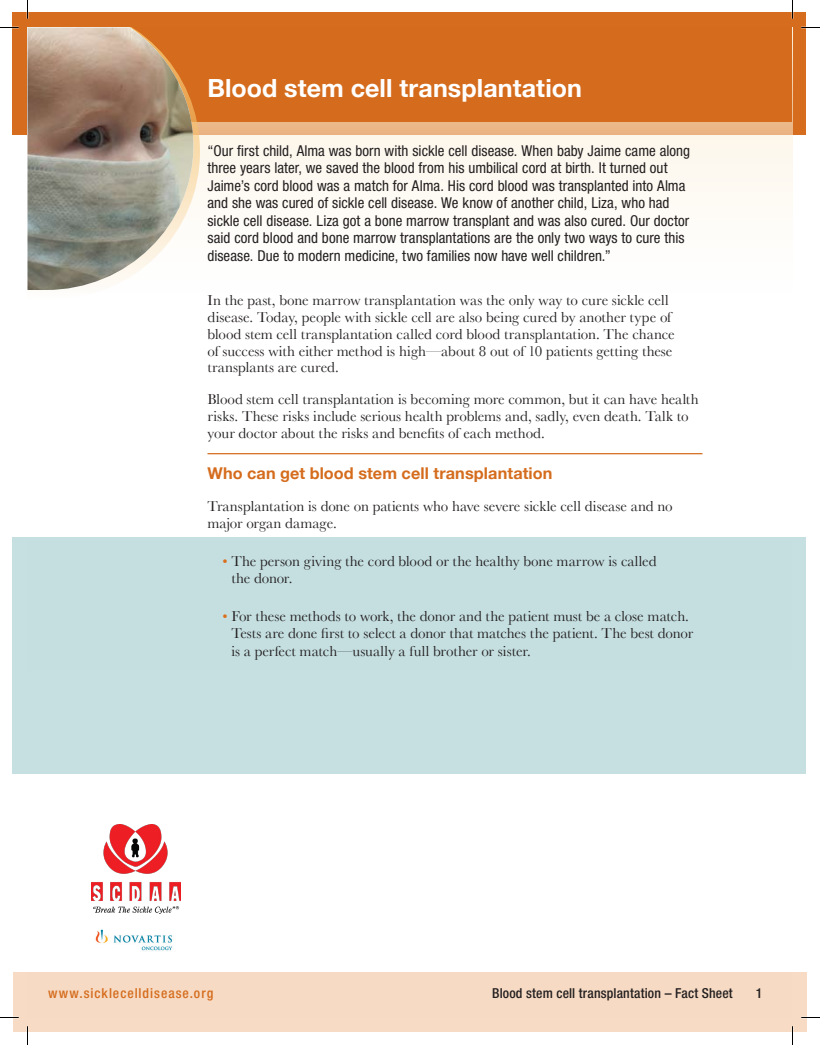
<style>
.page{position:relative;width:820px;height:1045px;background:#fff}
.page>*{position:absolute;margin:0;border:0;box-sizing:border-box;transform-origin:0 0}
.t1{font:700 25px "Helvetica Neue";letter-spacing:.005em;color:#fff}
.t2{font:700 16.25px "Helvetica Neue";letter-spacing:.005em;color:#d56c1d}
.t3{font:15px/16.9px "Baskerville";color:#231f20}
.t4{font:condensed 15px/17.5px "Helvetica Neue";letter-spacing:.005em;color:#231f20}
.t5{font:500 condensed 13.75px "Helvetica Neue";letter-spacing:.01em;color:#231f20}
.t6{font:500 condensed 13.75px "Helvetica Neue";letter-spacing:.07em;color:#d56c1d}
.s1{font-size:14.75px;color:#da701e}
</style>
<div class="page">
<div style="left:12px;top:12px;width:794px;height:123px;background:#d66d1e"></div>
<div style="left:12px;top:538px;width:794px;height:236px;background:#c6e0e2"></div>
<div style="left:13px;top:972px;width:794px;height:60px;background:#f7dbc4"></div>
<svg style="left:200px;top:122px;width:592px;height:78px;fill:#fdf8ef"></svg>
<svg style="left:193px;top:108px;width:7px;height:92px"></svg>
<img style="left:28px;top:28px;width:165px;height:262px">
<hr style="left:208px;top:453px;width:494px;height:1px;background:#d56c1d">
<img style="left:91px;top:825px;width:90px;height:88px">
<img style="left:95px;top:929px;width:78px;height:22px">
<svg style="left:0;top:27px;width:19px;height:1px"></svg>
<svg style="left:801px;top:27px;width:19px;height:1px"></svg>
<svg style="left:0;top:1017px;width:19px;height:1px"></svg>
<svg style="left:801px;top:1017px;width:19px;height:1px"></svg>
<svg style="left:27px;top:0;width:1px;height:19px"></svg>
<svg style="left:27px;top:1026px;width:1px;height:19px"></svg>
<svg style="left:792px;top:0;width:1px;height:19px"></svg>
<svg style="left:792px;top:1026px;width:1px;height:19px"></svg>
<p class="t1" style="left:208px;top:72px;width:376px">Blood stem cell transplantation</p>
<p class="t4" style="left:208px;top:141px;width:484px">“Our first child, Alma was born with sickle cell disease. When baby Jaime came along three years later, we saved the blood from his umbilical cord at birth. It turned out Jaime’s cord blood was a match for Alma. His cord blood was transplanted into Alma and she was cured of sickle cell disease. We know of another child, Liza, who had sickle cell disease. Liza got a bone marrow transplant and was also cured. Our doctor said cord blood and bone marrow transplantations are the only two ways to cure this disease. Due to modern medicine, two families now have well children.”</p>
<p class="t3" style="left:208px;top:292px;width:469px">In the past, bone marrow transplantation was the only way to cure sickle cell disease. Today, people with sickle cell are also being cured by another type of blood stem cell transplantation called cord blood transplantation. The chance of success with either method is high—about 8 out of 10 patients getting these transplants are cured.</p>
<p class="t3" style="left:208px;top:391px;width:493px">Blood stem cell transplantation is becoming more common, but it can have health risks. These risks include serious health problems and, sadly, even death. Talk to your doctor about the risks and benefits of each method.</p>
<p class="t2" style="left:208px;top:463px;width:347px">Who can get blood stem cell transplantation</p>
<p class="t3" style="left:208px;top:498px;width:467px">Transplantation is done on patients who have severe sickle cell disease and no major organ damage.</p>
<p class="t3" style="left:231px;top:552px;width:427px;line-height:17.5px;text-indent:-9px"><span class="s1">•</span> The person giving the cord blood or the healthy bone marrow is called the donor.</p>
<p class="t3" style="left:231px;top:607px;width:463px;line-height:17.5px;text-indent:-9px"><span class="s1">•</span> For these methods to work, the donor and the patient must be a close match.<br>Tests are done first to select a donor that matches the patient. The best donor is a perfect match—usually a full brother or sister.</p>
<p class="t6" style="left:48px;top:985px;width:167px">www.sicklecelldisease.org</p>
<p class="t5" style="left:492px;top:985px;width:242px">Blood stem cell transplantation – Fact Sheet</p>
<p class="t5" style="left:756px;top:985px;width:8px">1</p>
</div>
